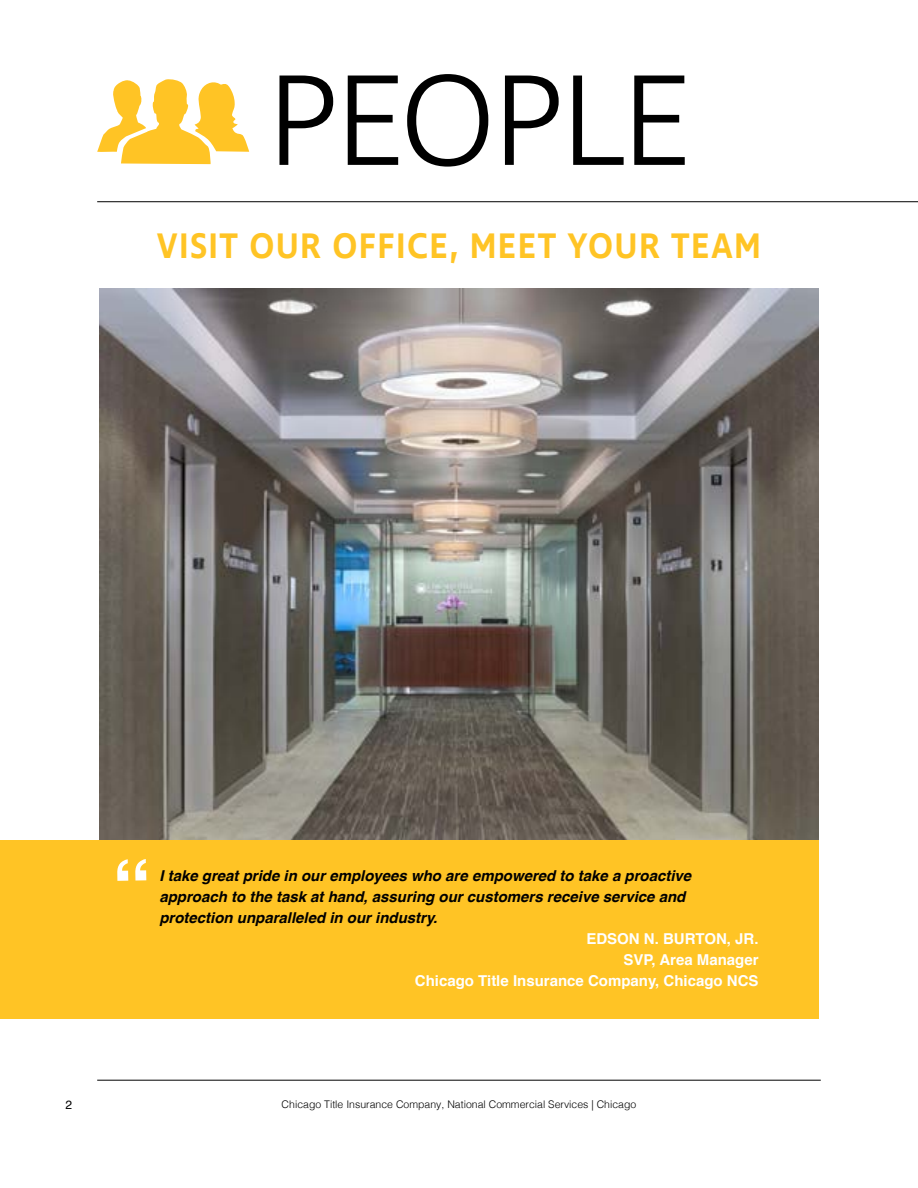
<style>
.page{position:relative;width:918px;height:1188px;background:#fff}
.page>*{position:absolute;margin:0;border:0;box-sizing:border-box;transform-origin:0 0}
.t1{font:300 132px "Ingra";letter-spacing:-.03em;color:#000}
.t2{font:600 36.3px "Ingra";letter-spacing:.04em;color:#ffc425;scale:.92 1}
.t3{font:italic 700 15px/21px "Helvetica";color:#000}
.t4{font:700 15px/21px "Helvetica";color:#fff;text-align:right}
.t5{font:12px "Helvetica";color:#000}
.t6{font:300 10.5px "Helvetica";color:#000}
</style>
<div class="page">
<hr style="left:97px;top:1080px;width:724px;height:1px;background:#000">
<svg style="left:97px;top:79px;width:152px;height:85px"></svg>
<hr style="left:97px;top:201px;width:821px;height:1px;background:#000">
<img style="left:99px;top:289px;width:720px;height:551px">
<div style="left:0;top:840px;width:819px;height:179px;background:#ffc425"></div>
<h1 class="t1" style="left:267px;top:39px;width:429px">PEOPLE</h1>
<h2 class="t2" style="left:157px;top:223px;width:658px">VISIT OUR OFFICE, MEET YOUR TEAM</h2>
<p class="t3" style="left:159px;top:866px;width:533px">I take great pride in our employees who are empowered to take a proactive approach to the task at hand, assuring our customers receive service and protection unparalleled in our industry.</p>
<p class="t4" style="left:415px;top:929px;width:345px">EDSON N. BURTON, JR.<br>SVP, Area Manager<br>Chicago Title Insurance Company, Chicago NCS</p>
<p class="t5" style="left:66px;top:1096px;width:8px">2</p>
<p class="t6" style="left:282px;top:1095px;width:356px">Chicago Title Insurance Company, National Commercial Services | Chicago</p>
</div>
